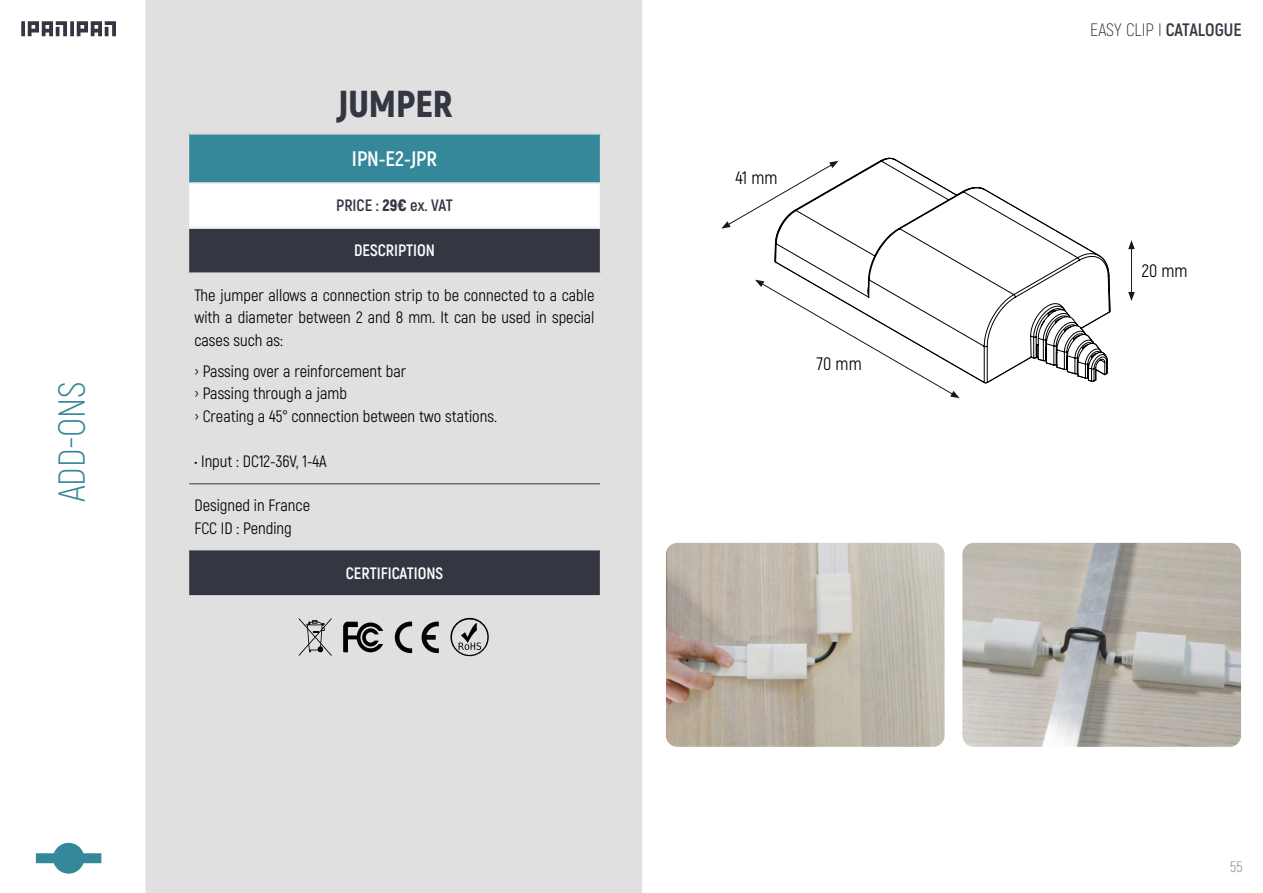
<style>
.page{position:relative;width:1263px;height:893px;background:#fff}
.page>*{position:absolute;margin:0;border:0;box-sizing:border-box;transform-origin:0 0}
.t1{font:300 37.5px "Akrobat";color:#348899}
.t2{font:900 37.5px "Akrobat";color:#343642}
.t3{font:700 21px "Akrobat";color:#fff}
.t4{font:300 18px "Akrobat";color:#343642}
.t5{font:18px "Akrobat";color:#000}
.t6{font:16.5px/22.5px "Akrobat";color:#000}
.t7{font:700 16.5px "Akrobat";color:#fff}
.t8{font:700 16.5px "Akrobat";color:#343642}
.t9{font:300 15px "Akrobat";color:#7c7c7c}
.s1{font-weight:900}
.s2{font-weight:700}
</style>
<div class="page">
<div style="left:145px;top:0;width:497px;height:893px;background:#e0e0e0"></div>
<svg style="left:21px;top:21px;width:95px;height:15px"></svg>
<svg style="left:36px;top:843px;width:65px;height:31px"></svg>
<img style="left:666px;top:543px;width:278px;height:204px">
<img style="left:962px;top:543px;width:279px;height:204px">
<div style="left:188px;top:69px;width:413px;height:65px;background:#e0e0e0"></div>
<div style="left:188px;top:134px;width:413px;height:49px;background:#348899"></div>
<div style="left:188px;top:183px;width:413px;height:45px;background:#fff"></div>
<svg style="left:189px;top:229px;width:411px;height:366px;fill:#e0e0e0"></svg>
<hr style="left:188px;top:68px;width:413px;height:2px;background:#e0e0e0">
<hr style="left:188px;top:133px;width:413px;height:2px;background:#e0e0e0">
<hr style="left:188px;top:135px;width:1px;height:47px;background:#e0e0e0">
<hr style="left:600px;top:135px;width:1px;height:47px;background:#e0e0e0">
<hr style="left:188px;top:182px;width:413px;height:2px;background:#e0e0e0">
<hr style="left:188px;top:184px;width:1px;height:43px;background:#e0e0e0">
<hr style="left:600px;top:184px;width:1px;height:43px;background:#e0e0e0">
<hr style="left:188px;top:227px;width:413px;height:2px;background:#e0e0e0">
<hr style="left:188px;top:229px;width:1px;height:43px;background:#e0e0e0">
<hr style="left:600px;top:229px;width:1px;height:43px;background:#e0e0e0">
<hr style="left:188px;top:272px;width:413px;height:2px;background:#e0e0e0">
<hr style="left:188px;top:274px;width:1px;height:210px;background:#e0e0e0">
<hr style="left:600px;top:274px;width:1px;height:210px;background:#e0e0e0">
<hr style="left:188px;top:484px;width:1px;height:67px;background:#e0e0e0">
<hr style="left:600px;top:484px;width:1px;height:67px;background:#e0e0e0">
<hr style="left:188px;top:551px;width:1px;height:44px;background:#e0e0e0">
<hr style="left:600px;top:551px;width:1px;height:44px;background:#e0e0e0">
<hr style="left:188px;top:595px;width:413px;height:2px;background:#e0e0e0">
<hr style="left:189px;top:484px;width:411px;height:1px;background:#343642">
<hr style="left:189px;top:551px;width:411px;height:1px;background:#343642">
<svg style="left:299px;top:618px;width:32px;height:38px"></svg>
<svg style="left:343px;top:622px;width:40px;height:30px"></svg>
<svg style="left:450px;top:617px;width:39px;height:39px"></svg>
<svg style="left:395px;top:622px;width:17px;height:31px"></svg>
<svg style="left:422px;top:622px;width:17px;height:31px"></svg>
<svg style="left:774px;top:157px;width:337px;height:227px"></svg>
<hr style="left:1131px;top:247px;width:1px;height:47px;background:#1a171c">
<svg style="left:1128px;top:292px;width:7px;height:9px"></svg>
<svg style="left:1128px;top:240px;width:7px;height:9px"></svg>
<svg style="left:755px;top:280px;width:205px;height:118px"></svg>
<svg style="left:721px;top:161px;width:117px;height:68px"></svg>
<h1 class="t1" style="left:49px;top:502px;width:122px;rotate:-90deg">ADD-ONS</h1>
<h1 class="t2" style="left:336px;top:79px;width:118px">JUMPER</h1>
<p class="t3" style="left:352px;top:145px;width:87px">IPN-E2-JPR</p>
<p class="t8" style="left:336px;top:195px;width:118px">PRICE : <span class="s1">29€</span> ex. VAT</p>
<p class="t7" style="left:354px;top:240px;width:82px">DESCRIPTION</p>
<p class="t6" style="left:194px;top:284px;width:402px;text-align:justify">The jumper allows a connection strip to be connected to a cable with a diameter between 2 and 8 mm. It can be used in special cases such as:</p>
<p class="t6" style="left:194px;top:360px;width:304px">› Passing over a reinforcement bar<br>› Passing through a jamb<br>› Creating a 45° connection between two stations.</p>
<p class="t6" style="left:194px;top:450px;width:134px">• Input : DC12-36V, 1-4A</p>
<p class="t6" style="left:194px;top:494px;width:117px">Designed in France<br>FCC ID : Pending</p>
<p class="t7" style="left:346px;top:563px;width:99px">CERTIFICATIONS</p>
<p class="t5" style="left:735px;top:166px;width:43px">41 mm</p>
<p class="t5" style="left:817px;top:353px;width:46px">70 mm</p>
<p class="t4" style="left:1090px;top:19px;width:153px">EASY CLIP I <span class="s2">CATALOGUE</span></p>
<p class="t5" style="left:1142px;top:260px;width:47px">20 mm</p>
<p class="t9" style="left:1230px;top:858px;width:14px">55</p>
</div>
